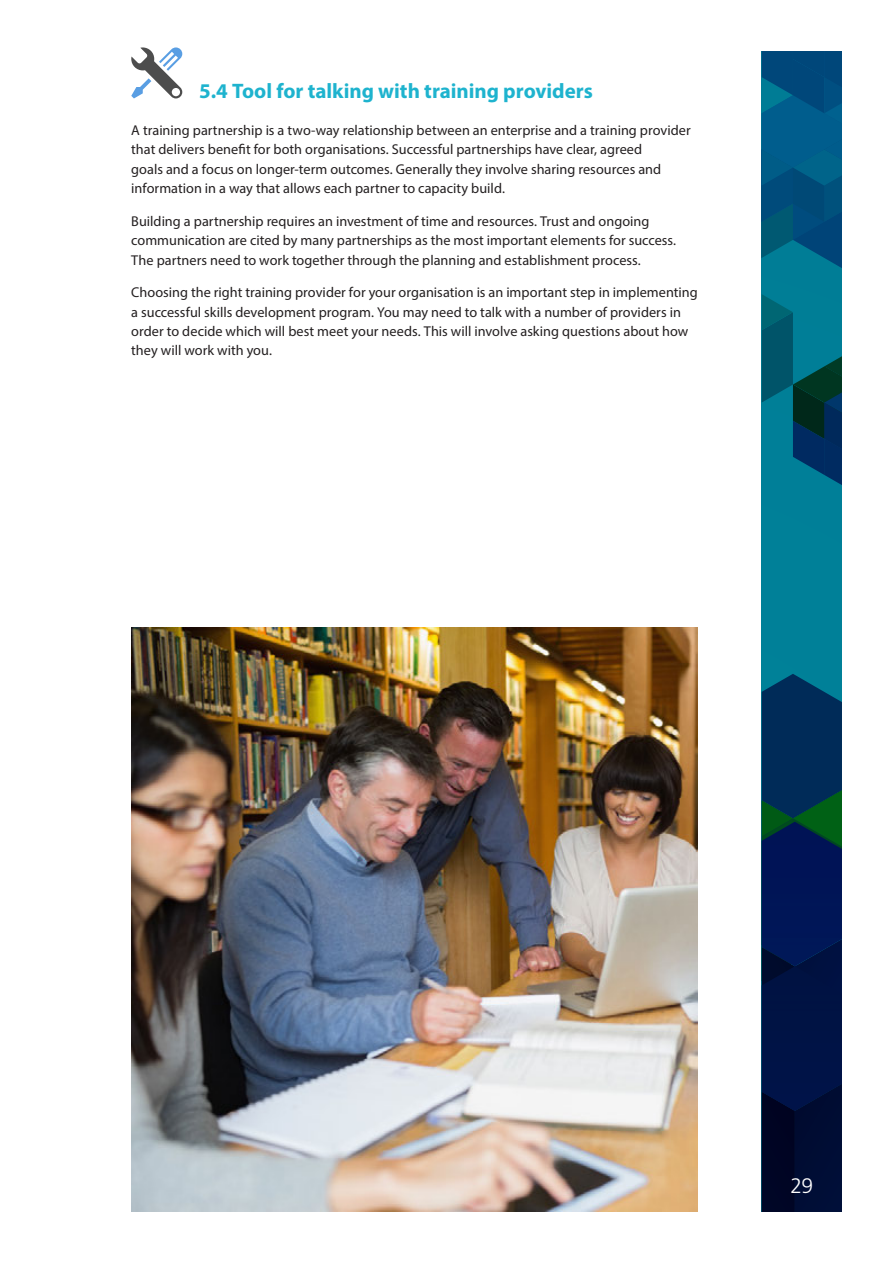
<style>
.page{position:relative;width:893px;height:1263px;background:#fff}
.page>*{position:absolute;margin:0;border:0;box-sizing:border-box;transform-origin:0 0}
.t1{font:700 21px "Myriad Pro";color:#1eb3ce}
.t2{font:300 21px "Frutiger LT Std";color:#fff}
.t3{font:14.25px/19.5px "Myriad Pro";color:#231f20}
</style>
<div class="page">
<div style="left:762px;top:51px;width:80px;height:1161px;background:#008098"></div>
<svg style="left:762px;top:51px;width:80px;height:217px;background:#005682"></svg>
<svg style="left:762px;top:294px;width:80px;height:191px"></svg>
<svg style="left:762px;top:674px;width:80px;height:538px;background:#001c46"></svg>
<svg style="left:131px;top:47px;width:51px;height:51px"></svg>
<img style="left:131px;top:628px;width:566px;height:584px">
<h1 class="t1" style="left:199px;top:78px;width:395px">5.4 Tool for talking with training providers</h1>
<p class="t3" style="left:131px;top:120px;width:561px">A training partnership is a two-way relationship between an enterprise and a training provider that delivers benefit for both organisations. Successful partnerships have clear, agreed<br>goals and a focus on longer-term outcomes. Generally they involve sharing resources and information in a way that allows each partner to capacity build.</p>
<p class="t3" style="left:131px;top:211px;width:546px">Building a partnership requires an investment of time and resources. Trust and ongoing communication are cited by many partnerships as the most important elements for success.<br>The partners need to work together through the planning and establishment process.</p>
<p class="t3" style="left:131px;top:282px;width:568px">Choosing the right training provider for your organisation is an important step in implementing a successful skills development program. You may need to talk with a number of providers in order to decide which will best meet your needs. This will involve asking questions about how they will work with you.</p>
<h1 class="t2" style="left:790px;top:1174px;width:24px">29</h1>
</div>
